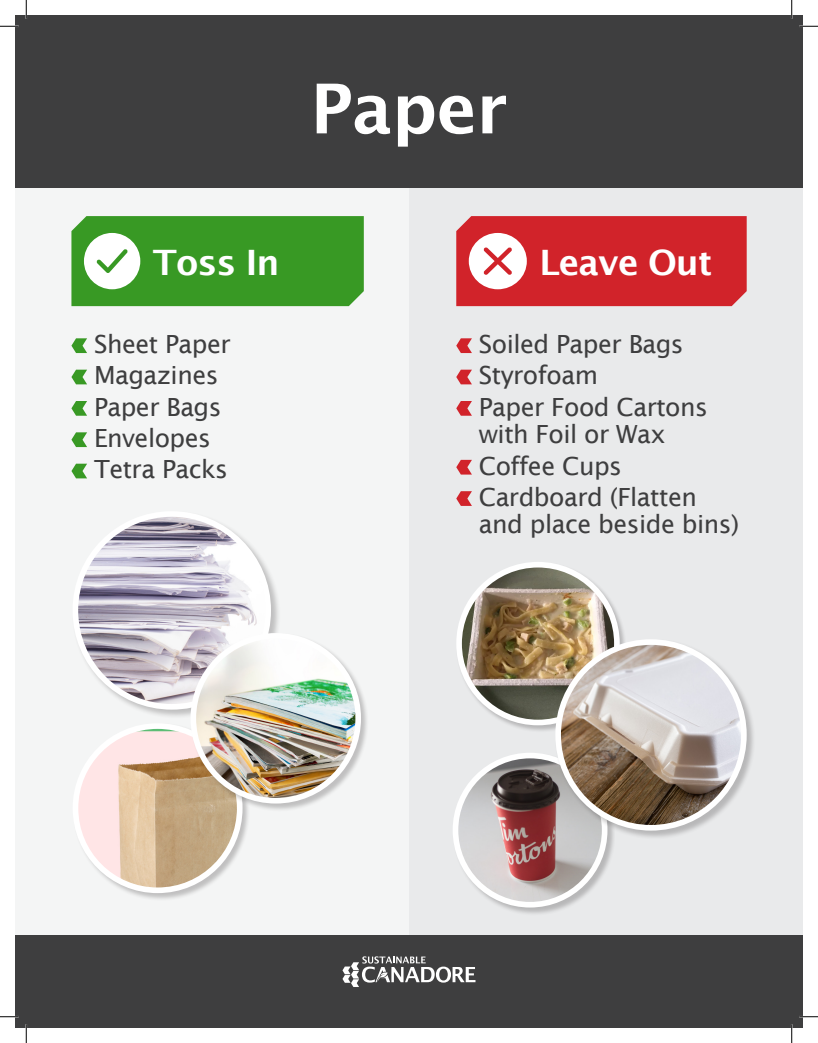
<style>
.page{position:relative;width:818px;height:1043px;background:#fff}
.page>*{position:absolute;margin:0;border:0;box-sizing:border-box;transform-origin:0 0}
.Chart{font:600 68.75px "Lucida Sans";letter-spacing:-.01em;color:#fff}
.t1{font:600 35px "Lucida Sans";letter-spacing:-.025em;color:#fff}
.Body{font:25px/27.5px "Lucida Sans";letter-spacing:-.02em;color:#3e3e3f}
</style>
<div class="page">
<div style="left:15px;top:159px;width:394px;height:793px;background:#f4f5f5"></div>
<div style="left:409px;top:102px;width:393px;height:914px;background:#e9eaeb"></div>
<div style="left:15px;top:935px;width:787px;height:93px;background:#3e3e3f"></div>
<svg style="left:342px;top:956px;width:133px;height:31px"></svg>
<svg style="left:456px;top:216px;width:290px;height:90px;background:#d5383e"></svg>
<div style="left:456px;top:561px;width:171px;height:171px;background:#231f20;opacity:.25"></div>
<img style="left:459px;top:564px;width:158px;height:158px;border-radius:79px">
<div style="left:456px;top:562px;width:163px;height:163px;border:6px solid #fff;border-radius:50%"></div>
<div style="left:452px;top:752px;width:163px;height:163px;background:#231f20;opacity:.25"></div>
<img style="left:455px;top:755px;width:149px;height:149px;border-radius:75px">
<div style="left:452px;top:752px;width:155px;height:155px;border:6px solid #fff;border-radius:50%"></div>
<div style="left:555px;top:639px;width:200px;height:200px;background:#231f20;opacity:.25"></div>
<img style="left:558px;top:644px;width:185px;height:181px">
<div style="left:555px;top:639px;width:191px;height:191px;border:6px solid #fff;border-radius:50%"></div>
<div style="left:72px;top:511px;width:208px;height:208px;background:#231f20;opacity:.25"></div>
<img style="left:75px;top:514px;width:193px;height:192px;border-radius:96px">
<div style="left:73px;top:511px;width:198px;height:198px;border:6px solid #fff;border-radius:50%"></div>
<div style="left:72px;top:723px;width:179px;height:178px;background:#231f20;opacity:.25"></div>
<img style="left:75px;top:731px;width:165px;height:159px">
<div style="left:73px;top:723px;width:169px;height:170px;border:6px solid #fff;border-radius:50%"></div>
<div style="left:190px;top:633px;width:179px;height:178px;background:#231f20;opacity:.25"></div>
<img style="left:193px;top:636px;width:165px;height:164px;border-radius:82px">
<div style="left:190px;top:633px;width:171px;height:170px;border:6px solid #fff;border-radius:50%"></div>
<svg style="left:71px;top:338px;width:16px;height:15px"></svg>
<svg style="left:71px;top:369px;width:16px;height:15px"></svg>
<svg style="left:71px;top:401px;width:16px;height:15px"></svg>
<svg style="left:71px;top:432px;width:16px;height:15px"></svg>
<svg style="left:71px;top:463px;width:16px;height:15px"></svg>
<svg style="left:71px;top:216px;width:293px;height:90px;background:#4ba239"></svg>
<div style="left:15px;top:15px;width:787px;height:172px;background:#3e3e3f"></div>
<svg style="left:456px;top:338px;width:16px;height:15px"></svg>
<svg style="left:456px;top:369px;width:16px;height:15px"></svg>
<svg style="left:456px;top:401px;width:16px;height:15px"></svg>
<svg style="left:456px;top:460px;width:16px;height:14px"></svg>
<svg style="left:456px;top:491px;width:16px;height:15px"></svg>
<svg style="left:0;top:25px;width:19px;height:2px"></svg>
<svg style="left:799px;top:25px;width:19px;height:2px"></svg>
<svg style="left:0;top:1016px;width:19px;height:1px"></svg>
<svg style="left:799px;top:1015px;width:19px;height:2px"></svg>
<svg style="left:25px;top:0;width:2px;height:19px"></svg>
<svg style="left:25px;top:1024px;width:2px;height:18px"></svg>
<svg style="left:791px;top:0;width:1px;height:19px"></svg>
<svg style="left:791px;top:1024px;width:1px;height:18px"></svg>
<p class="Chart" style="left:310px;top:70px;width:198px">Paper</p>
<h2 class="t1" style="left:153px;top:242px;width:128px">Toss In</h2>
<h2 class="t1" style="left:539px;top:242px;width:174px">Leave Out</h2>
<p class="Body" style="left:94px;top:330px;width:138px">Sheet Paper</p>
<p class="Body" style="left:94px;top:361px;width:126px">Magazines</p>
<p class="Body" style="left:94px;top:393px;width:129px">Paper Bags</p>
<p class="Body" style="left:94px;top:424px;width:118px">Envelopes</p>
<p class="Body" style="left:94px;top:455px;width:135px">Tetra Packs</p>
<p class="Body" style="left:479px;top:330px;width:206px">Soiled Paper Bags</p>
<p class="Body" style="left:479px;top:361px;width:121px">Styrofoam</p>
<p class="Body" style="left:479px;top:393px;width:230px">Paper Food Cartons with Foil or Wax</p>
<p class="Body" style="left:479px;top:452px;width:145px">Coffee Cups</p>
<p class="Body" style="left:479px;top:483px;width:262px">Cardboard (Flatten and place beside bins)</p>
</div>
